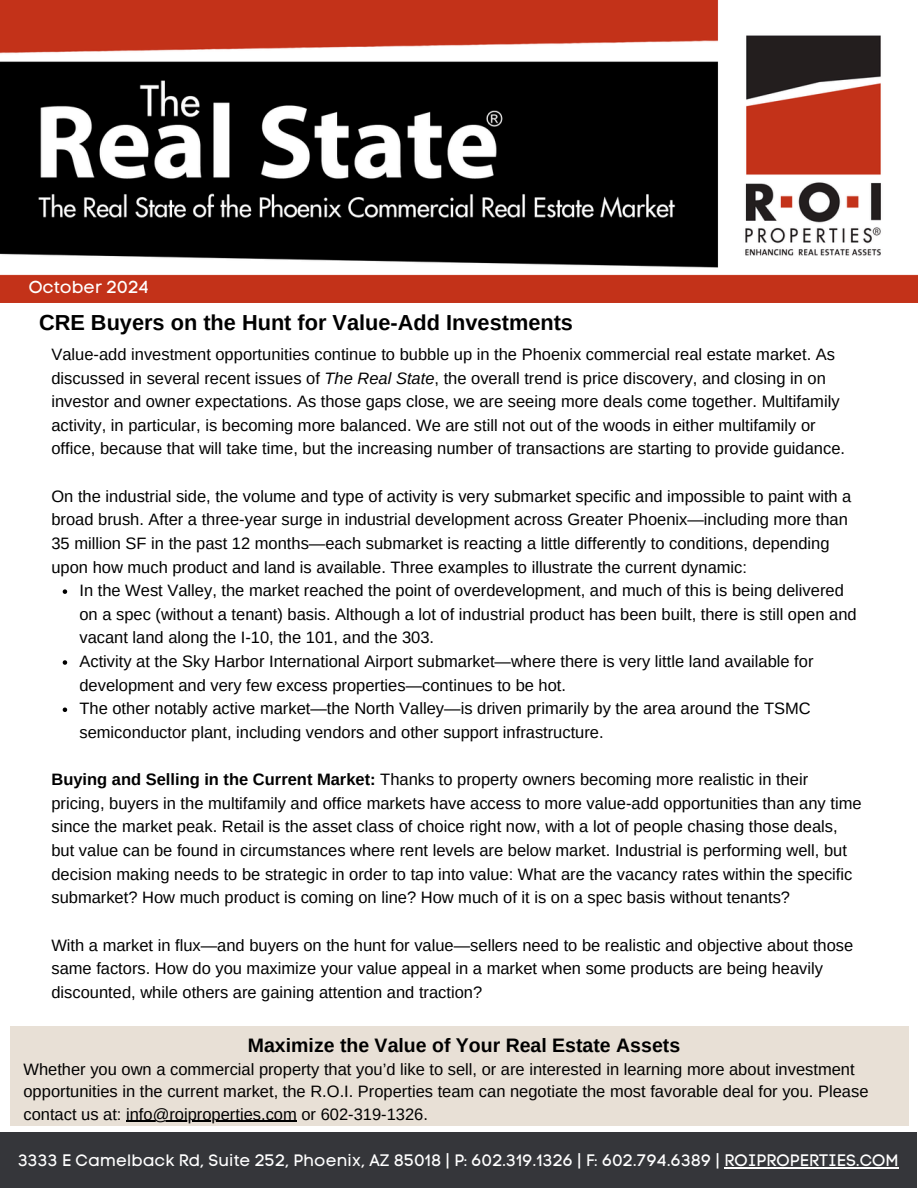
<style>
.page{position:relative;width:918px;height:1188px;background:#fff}
.page>*{position:absolute;margin:0;border:0;box-sizing:border-box;transform-origin:0 0}
.t1{font:700 21.75px "Arimo";color:#000}
.t2{font:700 19.5px "Arimo";color:#000}
.t3{font:17.25px "Code Pro Normal LC";color:#fff}
.t4{font:16.5px/23.7px "Arimo";color:#000}
.t5{font:16.5px "Code Pro Normal LC";letter-spacing:.005em;color:#fff}
.s1{font-style:italic}
.s2{font-weight:700}
</style>
<div class="page">
<img style="left:0;top:0;width:918px;height:303px">
<div style="left:10px;top:1027px;width:898px;height:99px;background:#e8e0d6"></div>
<div style="left:0;top:1133px;width:917px;height:55px;background:#35363a"></div>
<hr style="left:724px;top:1167px;width:175px;height:2px;background:#fff">
<hr style="left:126px;top:1121px;width:171px;height:1px;background:#000">
<svg style="left:63px;top:589px;width:4px;height:5px"></svg>
<svg style="left:63px;top:660px;width:4px;height:5px"></svg>
<svg style="left:63px;top:708px;width:4px;height:4px"></svg>
<p class="t3" style="left:29px;top:277px;width:122px">October 2024</p>
<h1 class="t1" style="left:39px;top:311px;width:536px">CRE Buyers on the Hunt for Value-Add Investments</h1>
<p class="t4" style="left:51px;top:342px;width:795px">Value-add investment opportunities continue to bubble up in the Phoenix commercial real estate market. As discussed in several recent issues of <span class="s1">The Real State</span>, the overall trend is price discovery, and closing in on investor and owner expectations. As those gaps close, we are seeing more deals come together. Multifamily activity, in particular, is becoming more balanced. We are still not out of the woods in either multifamily or office, because that will take time, but the increasing number of transactions are starting to provide guidance.</p>
<p class="t4" style="left:51px;top:484px;width:802px">On the industrial side, the volume and type of activity is very submarket specific and impossible to paint with a broad brush. After a three-year surge in industrial development across Greater Phoenix—including more than 35 million SF in the past 12 months—each submarket is reacting a little differently to conditions, depending upon how much product and land is available. Three examples to illustrate the current dynamic:</p>
<p class="t4" style="left:79px;top:579px;width:779px">In the West Valley, the market reached the point of overdevelopment, and much of this is being delivered on a spec (without a tenant) basis. Although a lot of industrial product has been built, there is still open and vacant land along the I-10, the 101, and the 303.</p>
<p class="t4" style="left:79px;top:649px;width:736px">Activity at the Sky Harbor International Airport submarket—where there is very little land available for development and very few excess properties—continues to be hot.</p>
<p class="t4" style="left:79px;top:697px;width:733px">The other notably active market—the North Valley—is driven primarily by the area around the TSMC semiconductor plant, including vendors and other support infrastructure.</p>
<p class="t4" style="left:51px;top:768px;width:812px"><span class="s2">Buying and Selling in the Current Market:</span> Thanks to property owners becoming more realistic in their pricing, buyers in the multifamily and office markets have access to more value-add opportunities than any time since the market peak. Retail is the asset class of choice right now, with a lot of people chasing those deals, but value can be found in circumstances where rent levels are below market. Industrial is performing well, but decision making needs to be strategic in order to tap into value: What are the vacancy rates within the specific submarket? How much product is coming on line? How much of it is on a spec basis without tenants?</p>
<p class="t4" style="left:51px;top:933px;width:803px">With a market in flux—and buyers on the hunt for value—sellers need to be realistic and objective about those same factors. How do you maximize your value appeal in a market when some products are being heavily discounted, while others are gaining attention and traction?</p>
<p class="t2" style="left:248px;top:1034px;width:434px">Maximize the Value of Your Real Estate Assets</p>
<p class="t4" style="left:23px;top:1058px;width:847px;line-height:22.5px">Whether you own a commercial property that you’d like to sell, or are interested in learning more about investment opportunities in the current market, the R.O.I. Properties team can negotiate the most favorable deal for you. Please contact us at: info@roiproperties.com or 602-319-1326.</p>
<p class="t5" style="left:18px;top:1151px;width:882px">3333 E Camelback Rd, Suite 252, Phoenix, AZ 85018 | P: 602.319.1326 | F: 602.794.6389 | ROIPROPERTIES.COM</p>
</div>
